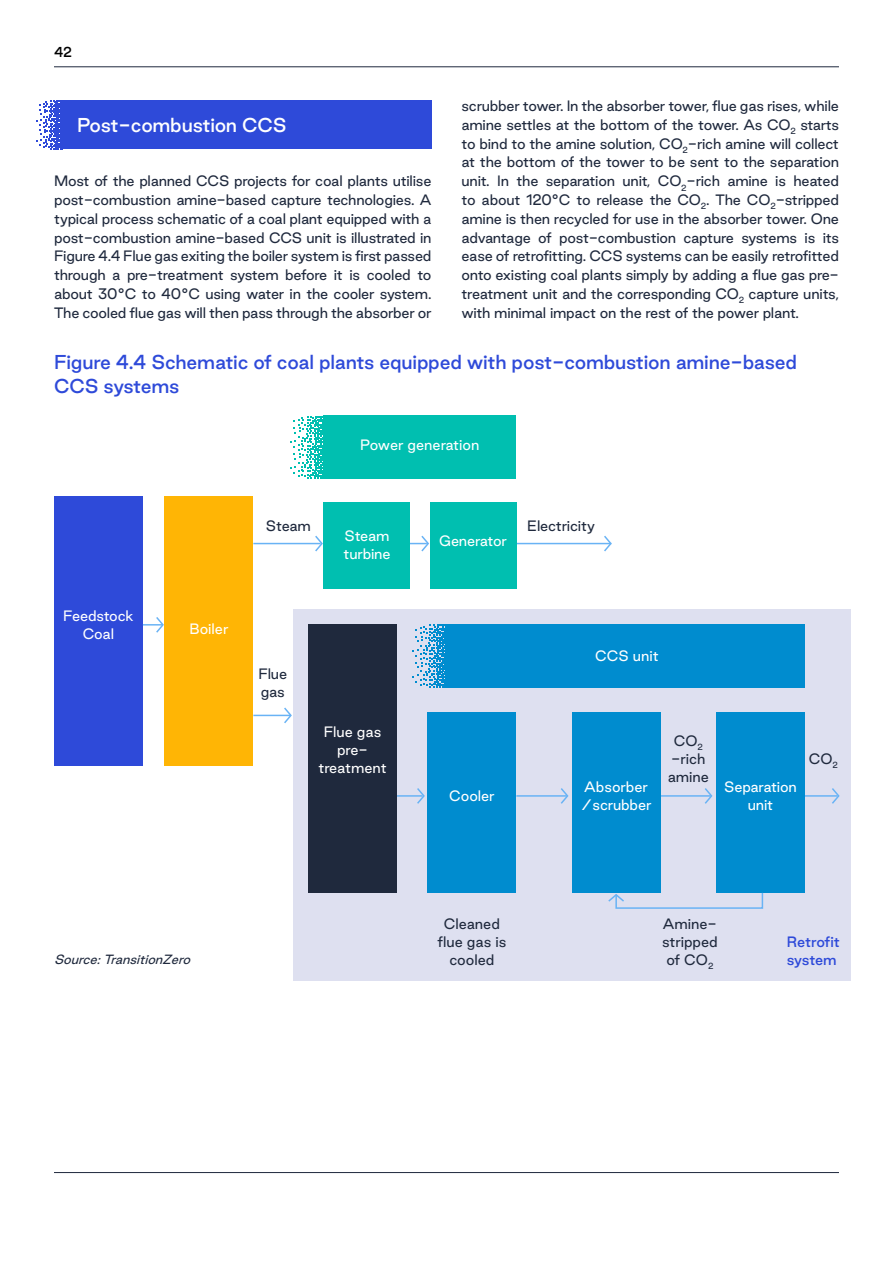
<style>
.page{position:relative;width:893px;height:1263px;background:#fff}
.page>*{position:absolute;margin:0;border:0;box-sizing:border-box;transform-origin:0 0}
.t1{font:500 18px/24px "Good Sans";letter-spacing:-.01em;color:#2e4ad9}
.t2{font:500 18px "Good Sans";letter-spacing:-.01em;color:#fff}
.t3{font:13.5px/18.8px "Good Sans";letter-spacing:-.015em;color:#1f293d;text-align:center}
.t4{font:13.5px/18px "Good Sans";letter-spacing:-.01em;color:#fff;text-align:center}
.t5{font:500 13.5px/18px "Good Sans";letter-spacing:-.02em;color:#2e4ad9}
.t6{font:500 12.75px "Good Sans";color:#000}
.t7{font:italic 12px "Good Sans";color:#1f293d}
</style>
<div class="page">
<hr style="left:54px;top:66px;width:785px;height:1px;background:#1f293d">
<hr style="left:54px;top:1172px;width:785px;height:1px;background:#1f293d">
<div style="left:294px;top:609px;width:557px;height:372px;background:#dee0f0"></div>
<div style="left:68px;top:101px;width:363px;height:48px;background:#2e4ad9"></div>
<div style="left:63px;top:101px;width:13px;height:48px;background:#2e4ad9"></div>
<svg style="left:37px;top:101px;width:26px;height:48px"></svg>
<div style="left:449px;top:624px;width:356px;height:64px;background:#008ccf"></div>
<hr style="left:253px;top:715px;width:38px;height:1px;background:#69b3f5">
<hr style="left:253px;top:543px;width:68px;height:1px;background:#69b3f5">
<hr style="left:397px;top:795px;width:26px;height:2px;background:#69b3f5">
<hr style="left:516px;top:795px;width:50px;height:2px;background:#69b3f5">
<hr style="left:660px;top:795px;width:50px;height:2px;background:#69b3f5">
<hr style="left:796px;top:795px;width:41px;height:2px;background:#69b3f5">
<hr style="left:516px;top:543px;width:95px;height:1px;background:#69b3f5">
<div style="left:54px;top:497px;width:89px;height:269px;background:#2e4ad9"></div>
<div style="left:164px;top:497px;width:89px;height:269px;background:#ffb505"></div>
<div style="left:716px;top:712px;width:89px;height:181px;background:#008ccf"></div>
<div style="left:427px;top:712px;width:89px;height:181px;background:#008ccf"></div>
<div style="left:308px;top:624px;width:89px;height:269px;background:#1f293d"></div>
<div style="left:572px;top:712px;width:89px;height:181px;background:#008ccf"></div>
<svg style="left:282px;top:707px;width:10px;height:17px"></svg>
<svg style="left:314px;top:535px;width:9px;height:17px"></svg>
<svg style="left:410px;top:535px;width:19px;height:17px"></svg>
<svg style="left:415px;top:788px;width:10px;height:16px"></svg>
<svg style="left:559px;top:788px;width:10px;height:16px"></svg>
<svg style="left:703px;top:788px;width:10px;height:16px"></svg>
<svg style="left:830px;top:788px;width:10px;height:16px"></svg>
<svg style="left:602px;top:535px;width:10px;height:17px"></svg>
<div style="left:446px;top:624px;width:17px;height:63px;background:#008ccf"></div>
<svg style="left:412px;top:624px;width:34px;height:63px"></svg>
<div style="left:323px;top:416px;width:193px;height:63px;background:#00bfb0"></div>
<div style="left:323px;top:502px;width:87px;height:86px;background:#00bfb0"></div>
<div style="left:430px;top:502px;width:86px;height:86px;background:#00bfb0"></div>
<svg style="left:290px;top:416px;width:33px;height:63px"></svg>
<svg style="left:608px;top:892px;width:156px;height:17px"></svg>
<svg style="left:143px;top:617px;width:21px;height:16px"></svg>
<p class="t6" style="left:54px;top:42px;width:19px">42</p>
<p class="t3" style="left:461px;top:96px;width:379px;text-align:justify">scrubber tower. In the absorber tower, flue gas rises, while amine settles at the bottom of the tower. As CO<sub>2</sub> starts to bind to the amine solution, CO<sub>2</sub>-rich amine will collect at the bottom of the tower to be sent to the separation unit. In the separation unit, CO<sub>2</sub>-rich amine is heated to about 120°C to release the CO<sub>2</sub>. The CO<sub>2</sub>-stripped amine is then recycled for use in the absorber tower. One advantage of post-combustion capture systems is its ease of retrofitting. CCS systems can be easily retrofitted onto existing coal plants simply by adding a flue gas pre&shy;treatment unit and the corresponding CO<sub>2</sub> capture units, with minimal impact on the rest of the power plant.</p>
<h1 class="t1" style="left:54px;top:350px;width:745px">Figure 4.4 Schematic of coal plants equipped with post-combustion amine-based<br>CCS systems</h1>
<h1 class="t2" style="left:77px;top:112px;width:211px">Post-combustion CCS</h1>
<p class="t3" style="left:54px;top:171px;width:379px;text-align:justify">Most of the planned CCS projects for coal plants utilise post-combustion amine-based capture technologies. A typical process schematic of a coal plant equipped with a post-combustion amine-based CCS unit is illustrated in Figure 4.4 Flue gas exiting the boiler system is first passed through a pre-treatment system before it is cooled to about 30°C to 40°C using water in the cooler system.<br>The cooled flue gas will then pass through the absorber or</p>
<p class="t4" style="left:360px;top:435px;width:121px">Power generation</p>
<p class="t4" style="left:63px;top:607px;width:72px">Feedstock<br>Coal</p>
<p class="t4" style="left:189px;top:619px;width:40px">Boiler</p>
<p class="t3" style="left:266px;top:516px;width:46px">Steam</p>
<p class="t3" style="left:527px;top:516px;width:69px">Electricity</p>
<p class="t4" style="left:344px;top:527px;width:46px">Steam</p>
<p class="t4" style="left:439px;top:532px;width:69px">Generator</p>
<p class="t4" style="left:343px;top:545px;width:49px">turbine</p>
<p class="t3" style="left:258px;top:664px;width:30px;line-height:18px;text-align:left">Flue gas</p>
<p class="t4" style="left:318px;top:723px;width:70px">Flue gas pre&shy;treatment</p>
<p class="t4" style="left:449px;top:787px;width:47px">Cooler</p>
<p class="t4" style="left:595px;top:646px;width:65px">CCS unit</p>
<p class="t4" style="left:581px;top:778px;width:72px;text-align:left">Absorber /scrubber</p>
<p class="t3" style="left:668px;top:731px;width:43px;line-height:18px">CO<sub>2 </sub>-rich amine</p>
<p class="t4" style="left:724px;top:778px;width:74px">Separation unit</p>
<p class="t3" style="left:809px;top:749px;width:31px">CO<sub>2</sub></p>
<p class="t7" style="left:54px;top:951px;width:142px">Source:TransitionZero</p>
<p class="t3" style="left:437px;top:914px;width:70px;line-height:18px">Cleaned flue gas is cooled</p>
<p class="t3" style="left:662px;top:914px;width:57px;line-height:18px">Amine&shy;stripped of CO<sub>2</sub></p>
<p class="t5" style="left:787px;top:932px;width:55px">Retrofit system</p>
</div>
